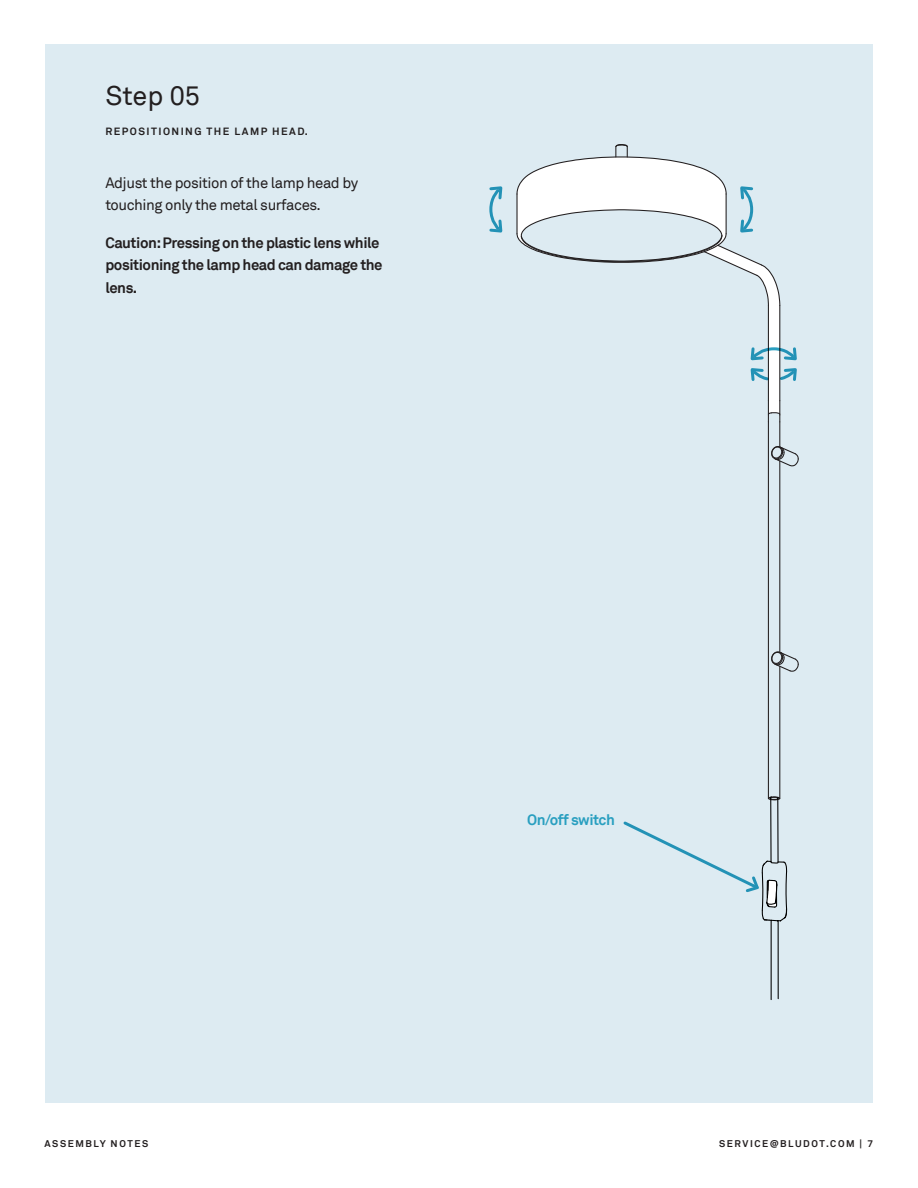
<style>
.page{position:relative;width:918px;height:1188px;background:#fff}
.page>*{position:absolute;margin:0;border:0;box-sizing:border-box;transform-origin:0 0}
.t1{font:27px "Akkurat";color:#231f20}
.t2{font:700 15px/22.5px "Akkurat";letter-spacing:-.03em;color:#231f20}
.t3{font:15px/22.5px "Akkurat";letter-spacing:-.03em;color:#231f20}
.t4{font:700 15px "Akkurat";letter-spacing:-.035em;color:#299fc0}
.t5{font:700 10.5px "Akkurat";letter-spacing:.14em;color:#231f20}
.t6{font:700 9.75px "Akkurat";letter-spacing:.16em;color:#231f20}
</style>
<div class="page">
<div style="left:45px;top:44px;width:828px;height:1058px;background:#ddebf2"></div>
<svg style="left:771px;top:651px;width:28px;height:21px"></svg>
<hr style="left:779px;top:666px;width:1px;height:132px;background:#231f20">
<hr style="left:779px;top:461px;width:1px;height:191px;background:#231f20">
<hr style="left:768px;top:422px;width:1px;height:376px;background:#231f20">
<svg style="left:489px;top:186px;width:14px;height:47px"></svg>
<svg style="left:516px;top:144px;width:283px;height:323px"></svg>
<svg style="left:622px;top:796px;width:166px;height:307px"></svg>
<h1 class="t1" style="left:105px;top:80px;width:96px">Step 05</h1>
<p class="t5" style="left:105px;top:125px;width:204px">REPOSITIONING THE LAMP HEAD.</p>
<p class="t3" style="left:105px;top:171px;width:254px">Adjust the position of the lamp head by touching only the metal surfaces.</p>
<p class="t2" style="left:105px;top:231px;width:279px">Caution: Pressing on the plastic lens while positioning the lamp head can damage the lens.</p>
<p class="t4" style="left:527px;top:810px;width:89px">On/off switch</p>
<p class="t6" style="left:45px;top:1138px;width:105px">ASSEMBLY NOTES</p>
<p class="t6" style="left:719px;top:1138px;width:155px">SERVICE@BLUDOT.COM | 7</p>
</div>
